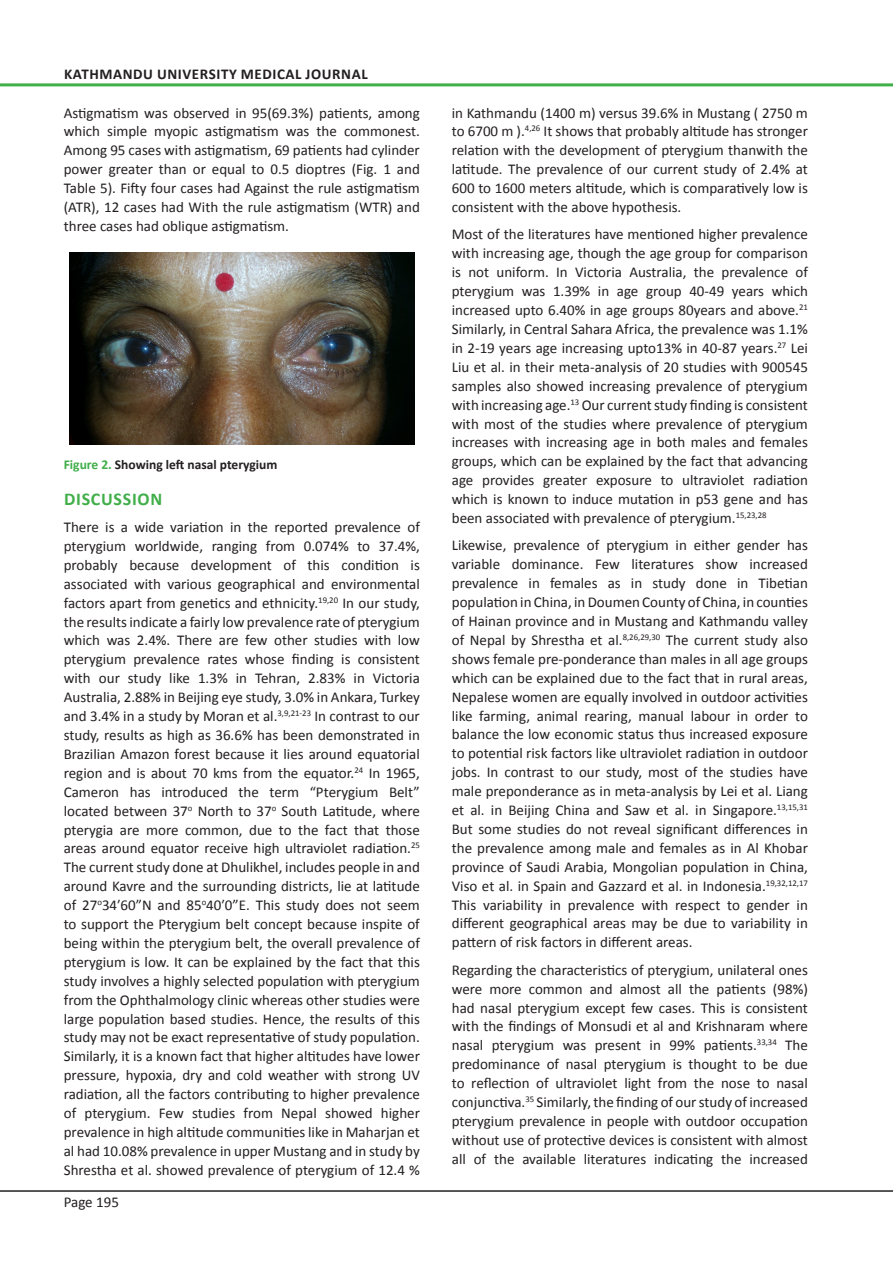
<style>
.page{position:relative;width:893px;height:1263px;background:#fff}
.page>*{position:absolute;margin:0;border:0;box-sizing:border-box;transform-origin:0 0}
.Normal_Text{font:700 18px "Calibri";letter-spacing:.04em;color:#40ae49}
.Normal_Text-2{font:15px/18.9px "Calibri";color:#231f20;text-align:justify}
.t1{font:700 15px "Calibri";letter-spacing:.04em;color:#231f20}
.Table_Figure_Legend{font:700 13.5px "Calibri";color:#231f20}
.s1{color:#40ae49}
</style>
<div class="page">
<hr style="left:0;top:1190px;width:893px;height:2px;background:#231f20">
<hr style="left:0;top:83px;width:893px;height:3px;background:#40ae49">
<img style="left:70px;top:253px;width:344px;height:191px">
<p class="t1" style="left:64px;top:64px;width:305px">KATHMANDU UNIVERSITY MEDICAL JOURNAL</p>
<p class="Normal_Text-2" style="left:64px;top:103px;width:358px">Astigmatism was observed in 95(69.3%) patients, among which simple myopic astigmatism was the commonest.<br>Among 95 cases with astigmatism, 69 patients had cylinder power greater than or equal to 0.5 dioptres (Fig. 1 and Table 5). Fifty four cases had Against the rule astigmatism (ATR), 12 cases had With the rule astigmatism (WTR) and three cases had oblique astigmatism.</p>
<p class="Normal_Text-2" style="left:452px;top:103px;width:358px">in Kathmandu (1400 m) versus 39.6% in Mustang ( 2750 m to 6700 m ).<sup>4,26</sup> It shows that probably altitude has stronger relation with the development of pterygium thanwith the latitude. The prevalence of our current study of 2.4% at 600 to 1600 meters altitude, which is comparatively low is consistent with the above hypothesis.</p>
<p class="Normal_Text-2" style="left:452px;top:225px;width:358px">Most of the literatures have mentioned higher prevalence with increasing age, though the age group for comparison is not uniform. In Victoria Australia, the prevalence of pterygium was 1.39% in age group 40-49 years which increased upto 6.40% in age groups 80years and above.<sup>21<br></sup>Similarly, in Central Sahara Africa, the prevalence was 1.1% in 2-19 years age increasing upto13% in 40-87 years.<sup>27</sup> Lei Liu et al. in their meta-analysis of 20 studies with 900545 samples also showed increasing prevalence of pterygium with increasing age.<sup>13</sup> Our current study finding is consistent with most of the studies where prevalence of pterygium increases with increasing age in both males and females groups, which can be explained by the fact that advancing age provides greater exposure to ultraviolet radiation which is known to induce mutation in p53 gene and has been associated with prevalence of pterygium.<sup>15,23,28</sup></p>
<p class="Normal_Text-2" style="left:452px;top:536px;width:358px">Likewise, prevalence of pterygium in either gender has variable dominance. Few literatures show increased prevalence in females as in study done in Tibetian population in China, in Doumen County of China, in counties of Hainan province and in Mustang and Kathmandu valley of Nepal by Shrestha et al.<sup>8,26,29,30</sup> The current study also shows female pre-ponderance than males in all age groups which can be explained due to the fact that in rural areas, Nepalese women are equally involved in outdoor activities like farming, animal rearing, manual labour in order to balance the low economic status thus increased exposure to potential risk factors like ultraviolet radiation in outdoor jobs. In contrast to our study, most of the studies have male preponderance as in meta-analysis by Lei et al. Liang et al. in Beijing China and Saw et al. in Singapore.<sup>13,15,31<br></sup>But some studies do not reveal significant differences in the prevalence among male and females as in Al Khobar province of Saudi Arabia, Mongolian population in China, Viso et al. in Spain and Gazzard et al. in Indonesia.<sup>19,32,12,17<br></sup>This variability in prevalence with respect to gender in different geographical areas may be due to variability in pattern of risk factors in different areas.</p>
<p class="Normal_Text-2" style="left:452px;top:960px;width:358px">Regarding the characteristics of pterygium, unilateral ones were more common and almost all the patients (98%) had nasal pterygium except few cases. This is consistent with the findings of Monsudi et al and Krishnaram where nasal pterygium was present in 99% patients.<sup>33,34</sup> The predominance of nasal pterygium is thought to be due to reflection of ultraviolet light from the nose to nasal conjunctiva.<sup>35</sup> Similarly, the finding of our study of increased pterygium prevalence in people with outdoor occupation without use of protective devices is consistent with almost all of the available literatures indicating the increased</p>
<p class="Table_Figure_Legend" style="left:64px;top:456px;width:215px"><span class="s1">Figure 2.</span> Showing left nasal pterygium</p>
<p class="Normal_Text" style="left:64px;top:487px;width:100px">DISCUSSION</p>
<p class="Normal_Text-2" style="left:64px;top:518px;width:358px">There is a wide variation in the reported prevalence of pterygium worldwide, ranging from 0.074% to 37.4%, probably because development of this condition is associated with various geographical and environmental factors apart from genetics and ethnicity.<sup>19,20</sup> In our study, the results indicate a fairly low prevalence rate of pterygium which was 2.4%. There are few other studies with low pterygium prevalence rates whose finding is consistent with our study like 1.3% in Tehran, 2.83% in Victoria Australia, 2.88% in Beijing eye study, 3.0% in Ankara, Turkey and 3.4% in a study by Moran et al.<sup>3,9,21-23</sup> In contrast to our study, results as high as 36.6% has been demonstrated in Brazilian Amazon forest because it lies around equatorial region and is about 70 kms from the equator.<sup>24</sup> In 1965, Cameron has introduced the term “Pterygium Belt” located between 37<sup>o</sup> North to 37<sup>o</sup> South Latitude, where pterygia are more common, due to the fact that those areas around equator receive high ultraviolet radiation.<sup>25<br></sup>The current study done at Dhulikhel, includes people in and around Kavre and the surrounding districts, lie at latitude of 27<sup>o</sup>34ʹ60”N and 85<sup>o</sup>40ʹ0”E. This study does not seem to support the Pterygium belt concept because inspite of being within the pterygium belt, the overall prevalence of pterygium is low. It can be explained by the fact that this study involves a highly selected population with pterygium from the Ophthalmology clinic whereas other studies were large population based studies. Hence, the results of this study may not be exact representative of study population.<br>Similarly, it is a known fact that higher altitudes have lower pressure, hypoxia, dry and cold weather with strong UV radiation, all the factors contributing to higher prevalence of pterygium. Few studies from Nepal showed higher prevalence in high altitude communities like in Maharjan et al had 10.08% prevalence in upper Mustang and in study by Shrestha et al. showed prevalence of pterygium of 12.4 %</p>
<p class="Normal_Text-2" style="left:64px;top:1193px;width:57px">Page 195</p>
</div>
